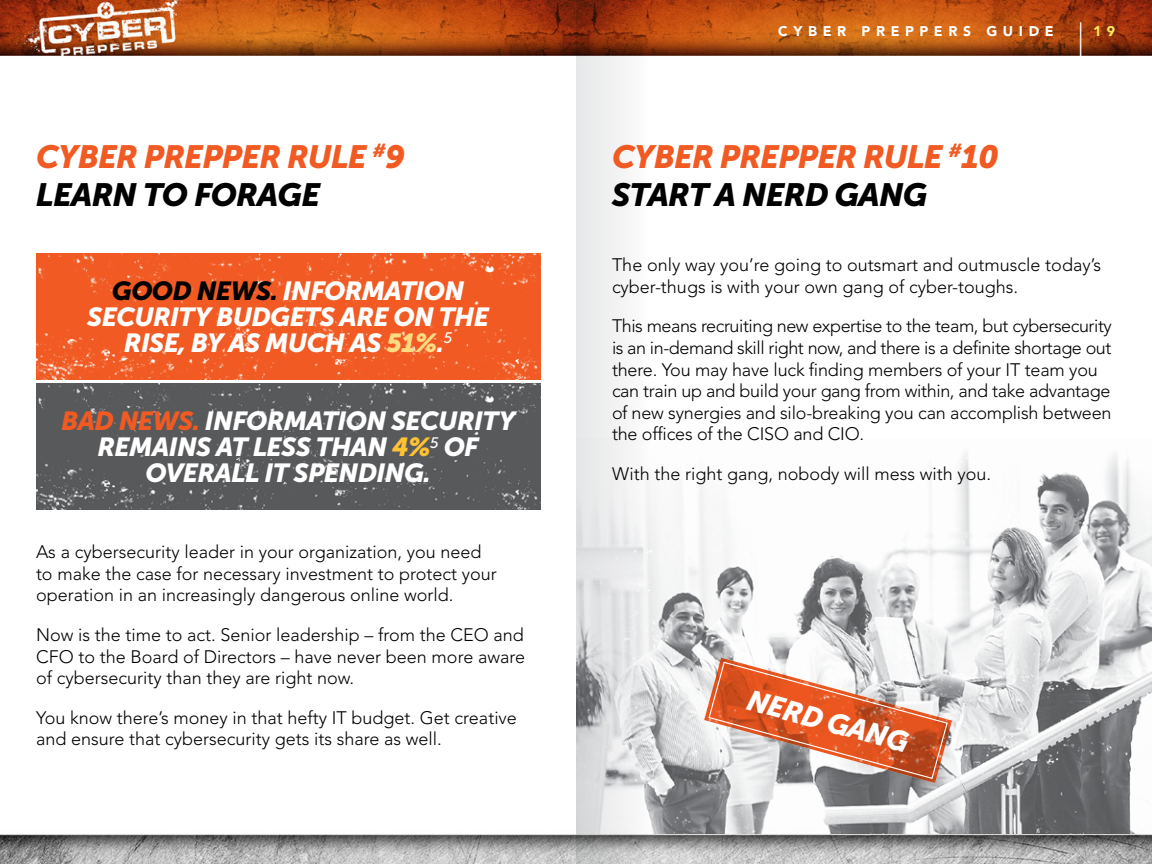
<style>
.page{position:relative;width:1152px;height:864px;background:#fff}
.page>*{position:absolute;margin:0;border:0;box-sizing:border-box;transform-origin:0 0}
.t1{font:500 56px "Avenir";color:#fff;scale:.25 1}
.t2{font:italic 32px/38.4px "Museo Sans 900";letter-spacing:-.025em;color:#f15a22}
.t3{font:italic 28.6px "Museo Sans 900";color:#fff}
.t4{font:italic 26px/26px "Museo Sans 900";letter-spacing:-.025em;color:#fff;text-align:center}
.t5{font:300 18px/21.6px "Avenir";color:#000}
.t6{font:300 18px/21.6px "Avenir";letter-spacing:-.02em;color:#000}
.t7{font:900 14px "Avenir";letter-spacing:.4em;color:#fff}
.t8{font:900 14px "Avenir";color:#ffe95e}
.s1{color:#000}
.s2{color:#ffdb84}
.s3{color:#f15a22}
.s4{color:#ffc233}
</style>
<div class="page">
<img style="left:0;top:0;width:1152px;height:864px">
<svg style="left:576px;top:0;width:73px;height:864px"></svg>
<img style="left:576px;top:438px;width:576px;height:396px">
<img style="left:36px;top:253px;width:504px;height:126px">
<div style="left:36px;top:384px;width:504px;height:126px;background:#58595b"></div>
<svg style="left:704px;top:658px;width:248px;height:125px"></svg>
<h2 class="t2" style="left:36px;top:137px;width:371px">CYBER PREPPER RULE <sup>#</sup>9<br><span class="s1">LEARN TO FORAGE</span></h2>
<h3 class="t4" style="left:112px;top:278px;width:354px"><span class="s1">GOOD NEWS.</span> INFORMATION</h3>
<h3 class="t4" style="left:87px;top:304px;width:403px">SECURITY BUDGETS ARE ON THE</h3>
<h3 class="t4" style="left:124px;top:330px;width:163px">RISE, BY AS MUC</h3>
<h3 class="t4" style="left:325px;top:330px;width:129px">H AS <span class="s2">51%</span>.<sup>5</sup></h3>
<h3 class="t4" style="left:61px;top:408px;width:456px"><span class="s3">BAD NEWS.</span> INFORMATION SECURITY<br>REMAINS AT LESS THAN <span class="s4">4%</span><sup>5</sup> OF<br>OVERALL IT SPENDING.</h3>
<p class="t5" style="left:36px;top:541px;width:462px">As a cybersecurity leader in your organization, you need to make the case for necessary investment to protect your operation in an increasingly dangerous online world.</p>
<p class="t5" style="left:36px;top:624px;width:491px;text-align:justify">Now is the time to act. Senior leadership – from the CEO and CFO to the Board of Directors – have never been more aware of cybersecurity than they are right now.</p>
<p class="t5" style="left:36px;top:707px;width:482px">You know there’s money in that hefty IT budget. Get creative and ensure that cybersecurity gets its share as well.</p>
<p class="t7" style="left:778px;top:23px;width:139px">CYBER PREPP</p>
<p class="t7" style="left:934px;top:23px;width:121px">ERS GUIDE</p>
<h1 class="t1" style="left:1079px;top:10px;width:17px">I</h1>
<p class="t8" style="left:1093px;top:23px;width:24px">1 9</p>
<h2 class="t2" style="left:612px;top:137px;width:388px">CYBER PREPPER RULE <sup>#</sup>10<br><span class="s1">START A NERD GANG</span></h2>
<p class="t5" style="left:612px;top:254px;width:491px">The only way you’re going to outsmart and outmuscle today’s cyber-thugs is with your own gang of cyber-toughs.</p>
<p class="t6" style="left:612px;top:315px;width:501px">This means recruiting new expertise to the team, but cybersecurity is an in-demand skill right now, and there is a definite shortage out there. You may have luck finding members of your IT team you can train up and build your gang from within, and take advantage of new synergies and silo-breaking you can accomplish between the offices of the CISO and CIO.</p>
<p class="t5" style="left:612px;top:463px;width:381px">With the right gang, nobody will mess with you.</p>
<h3 class="t3" style="left:752px;top:684px;width:23px;rotate:15deg">NERD</h3>
<h3 class="t3" style="left:832px;top:705px;width:85px;rotate:15deg">GAN G</h3>
</div>
